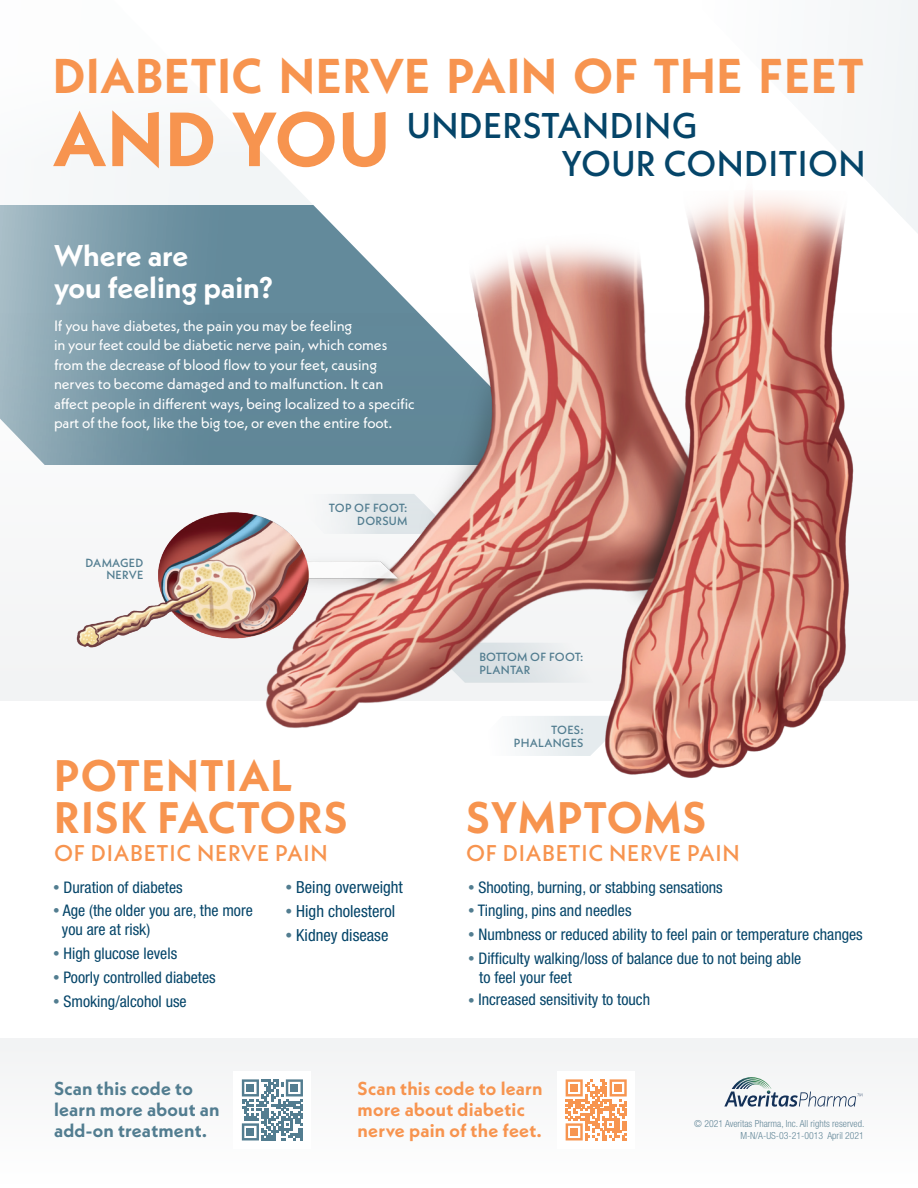
<style>
.page{position:relative;width:918px;height:1188px;background:#fff}
.page>*{position:absolute;margin:0;border:0;box-sizing:border-box;transform-origin:0 0}
.t1{font:700 76.5px "Neue Kabel";letter-spacing:.01em;color:#f7944f}
.t2{font:700 48.75px "Neue Kabel";letter-spacing:.01em;color:#f7944f}
.t3{font:700 44.1px/42.2px "Neue Kabel";letter-spacing:.025em;color:#f7944f}
.t4{font:500 35.7px/38px "Neue Kabel";letter-spacing:.01em;color:#054569}
.t5{font:700 30px/31.5px "Neue Kabel";color:#fff}
.t6{font:500 22.8px "Neue Kabel";letter-spacing:.03em;color:#f7944f}
.t7{font:700 18.75px/21px "Neue Kabel";letter-spacing:.015em;color:#f7944f}
.t8{font:700 18.75px/21px "Neue Kabel";letter-spacing:.015em;color:#527d90}
.t9{font:condensed 16.65px "Helvetica Neue LT Std";color:#054569}
.t10{font:condensed 16.05px "Helvetica Neue LT Std";color:#054569}
.t11{font:15px/19.5px "Neue Kabel";letter-spacing:-.005em;color:#fff}
.t12{font:500 11.85px/12.9px "Neue Kabel";letter-spacing:.02em;color:#527d90;text-align:right}
.t13{font:300 condensed 9.75px "Helvetica Neue LT Std";color:#638798}
.s1{font-size:13.05px;color:#527d90}
.s2{font-size:13.65px;color:#527d90}
</style>
<div class="page">
<div style="left:855px;top:0;width:63px;height:233px;background:#f3f6f7"></div>
<div style="left:0;top:313px;width:918px;height:387px;background:#f2f3f4"></div>
<div style="left:0;top:1039px;width:918px;height:145px;background:#f2f3f4"></div>
<svg style="left:0;top:205px;width:72px;height:260px;fill:#97b1bc"></svg>
<div style="left:234px;top:1071px;width:77px;height:78px;background:#fff"></div>
<svg style="left:242px;top:1079px;width:61px;height:61px"></svg>
<div style="left:557px;top:1071px;width:78px;height:78px;background:#fff"></div>
<svg style="left:566px;top:1079px;width:61px;height:61px"></svg>
<svg style="left:724px;top:1077px;width:138px;height:30px"></svg>
<img style="left:72px;top:110px;width:824px;height:668px">
<p class="t2" style="left:53px;top:45px;width:813px">DIABETIC NERVE PAIN OF THE FEET</p>
<p class="t1" style="left:53px;top:91px;width:339px">AND YOU</p>
<p class="t4" style="left:561px;top:106px;width:306px;text-indent:-154px">UNDERSTANDING<br>YOUR CONDITION</p>
<p class="t5" style="left:54px;top:240px;width:221px">Where are<br>you feeling pain?</p>
<p class="t11" style="left:54px;top:316px;width:362px">If you have diabetes, the pain you may be feeling<br>in your feet could be diabetic nerve pain, which comes from the decrease of blood flow to your feet, causing nerves to become damaged and to malfunction. It can affect people in different ways, being localized to a specific part of the foot, like the big toe, or even the entire foot.</p>
<p class="t12" style="left:86px;top:556px;width:59px">DAMAGED<br>NERVE</p>
<p class="t12" style="left:329px;top:501px;width:80px">TOP OF FOOT:<br>DORSUM</p>
<p class="t3" style="left:54px;top:754px;width:295px">POTENTIAL<br>RISK FACTORS</p>
<p class="t6" style="left:54px;top:838px;width:275px">OF DIABETIC NERVE PAIN</p>
<p class="t10" style="left:53px;top:878px;width:131px"><span class="s1">•</span> Duration of diabetes</p>
<p class="t10" style="left:53px;top:901px;width:201px"><span class="s1">•</span> Age (the older you are, the more</p>
<p class="t10" style="left:62px;top:920px;width:90px">you are at risk)</p>
<p class="t10" style="left:53px;top:944px;width:126px"><span class="s1">•</span> High glucose levels</p>
<p class="t10" style="left:53px;top:968px;width:164px"><span class="s1">•</span> Poorly controlled diabetes</p>
<p class="t10" style="left:53px;top:992px;width:135px"><span class="s1">•</span> Smoking/alcohol use</p>
<p class="t9" style="left:285px;top:878px;width:119px"><span class="s2">•</span> Being overweight</p>
<p class="t9" style="left:285px;top:902px;width:111px"><span class="s2">•</span> High cholesterol</p>
<p class="t9" style="left:285px;top:926px;width:104px"><span class="s2">•</span> Kidney disease</p>
<p class="t12" style="left:479px;top:650px;width:106px;text-align:left">BOTTOM OF FOOT:<br>PLANTAR</p>
<p class="t12" style="left:514px;top:724px;width:71px">TOES:<br>PHALANGES</p>
<p class="t3" style="left:466px;top:796px;width:242px">SYMPTOMS</p>
<p class="t6" style="left:466px;top:839px;width:275px">OF DIABETIC NERVE PAIN</p>
<p class="t10" style="left:468px;top:878px;width:256px"><span class="s1">•</span> Shooting, burning, or stabbing sensations</p>
<p class="t10" style="left:468px;top:901px;width:165px"><span class="s1">•</span> Tingling, pins and needles</p>
<p class="t10" style="left:468px;top:925px;width:396px"><span class="s1">•</span> Numbness or reduced ability to feel pain or temperature changes</p>
<p class="t10" style="left:468px;top:949px;width:335px"><span class="s1">•</span> Difficulty walking/loss of balance due to not being able</p>
<p class="t10" style="left:479px;top:968px;width:94px">to feel your feet</p>
<p class="t10" style="left:468px;top:990px;width:184px"><span class="s1">•</span> Increased sensitivity to touch</p>
<p class="t8" style="left:54px;top:1078px;width:167px">Scan this code to learn more about an add-on treatment.</p>
<p class="t7" style="left:358px;top:1078px;width:186px">Scan this code to learn more about diabetic nerve pain of the feet.</p>
<p class="t13" style="left:694px;top:1118px;width:172px">© 2021 Averitas Pharma, Inc. All rights reserved.</p>
<p class="t13" style="left:740px;top:1129px;width:125px">M-N/A-US-03-21-0013 April 2021</p>
</div>
